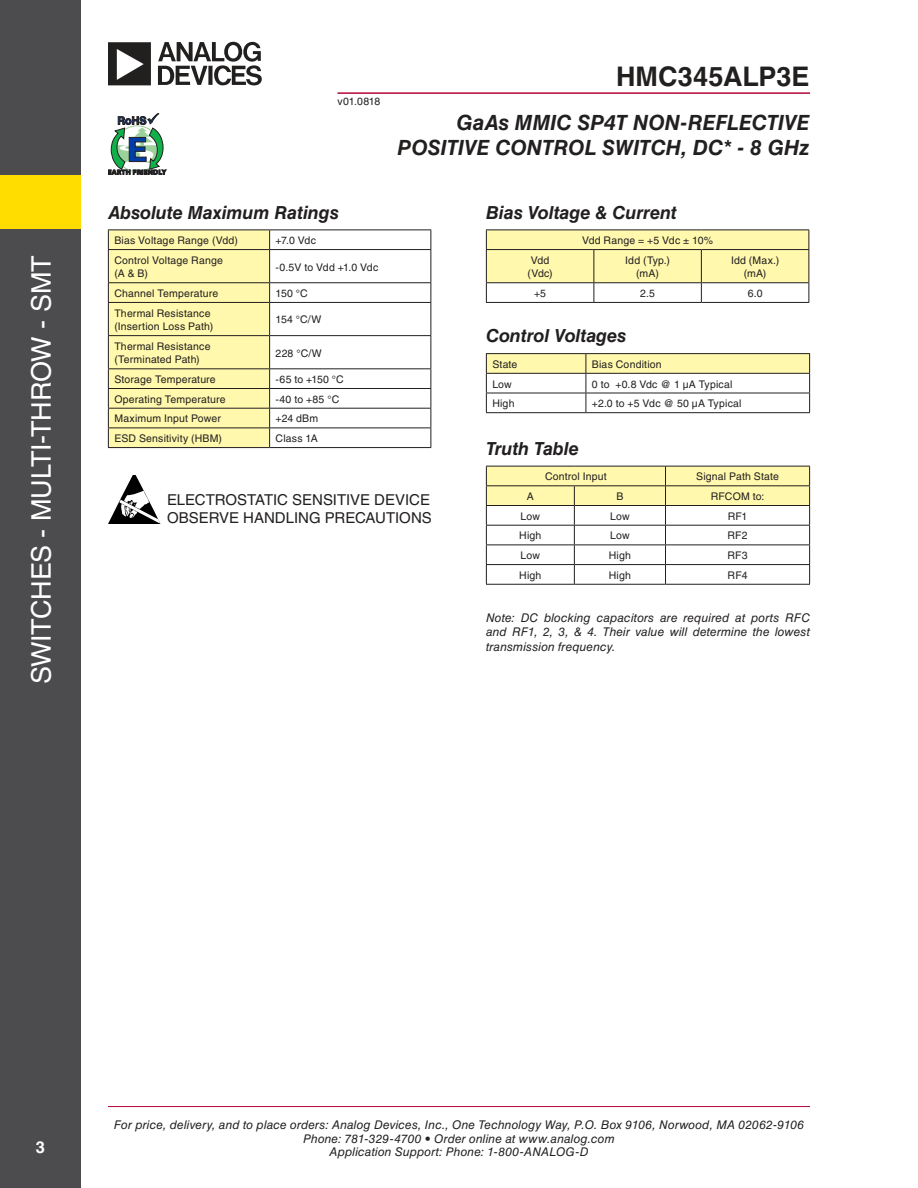
<style>
.page{position:relative;width:918px;height:1188px;background:#fff}
.page>*{position:absolute;margin:0;border:0;box-sizing:border-box;transform-origin:0 0}
.t1{font:27px "Helvetica LT Std";letter-spacing:-.01em;color:#fff}
.t2{font:700 27px "Helvetica LT Std";letter-spacing:.005em;color:#221f1f}
.t3{font:italic 700 21px/25.2px "Helvetica LT Std";color:#221f1f;text-align:right}
.t4{font:italic 700 18px "Helvetica LT Std";letter-spacing:-.005em;color:#221f1f}
.t5{font:700 16.5px "Helvetica LT Std";color:#fff}
.t6{font:15px/18px "Helvetica LT Std";letter-spacing:-.005em;color:#221f1f}
.t7{font:italic 12px/13.5px "Helvetica LT Std";letter-spacing:.01em;color:#221f1f;text-align:center}
.t8{font:10.5px/13.5px "Helvetica LT Std";letter-spacing:.015em;color:#221f1f;text-align:center}
</style>
<div class="page">
<hr style="left:108px;top:1106px;width:702px;height:1px;background:#b20738">
<hr style="left:338px;top:92px;width:472px;height:2px;background:#b20738">
<svg style="left:108px;top:113px;width:58px;height:62px"></svg>
<div style="left:0;top:0;width:81px;height:1188px;background:#4c4c4e"></div>
<div style="left:0;top:175px;width:81px;height:54px;background:#fd0"></div>
<svg style="left:108px;top:42px;width:154px;height:43px"></svg>
<svg style="left:486px;top:466px;width:324px;height:118px"></svg>
<hr style="left:486px;top:584px;width:88px;height:1px;background:#221f1f">
<hr style="left:574px;top:584px;width:92px;height:1px;background:#221f1f">
<hr style="left:666px;top:584px;width:144px;height:1px;background:#221f1f">
<hr style="left:486px;top:229px;width:108px;height:1px;background:#221f1f">
<hr style="left:594px;top:229px;width:107px;height:1px;background:#221f1f">
<hr style="left:701px;top:229px;width:108px;height:1px;background:#221f1f">
<svg style="left:486px;top:230px;width:324px;height:72px"></svg>
<hr style="left:486px;top:302px;width:108px;height:1px;background:#221f1f">
<hr style="left:594px;top:302px;width:107px;height:1px;background:#221f1f">
<hr style="left:701px;top:302px;width:108px;height:1px;background:#221f1f">
<hr style="left:486px;top:353px;width:100px;height:1px;background:#221f1f">
<hr style="left:586px;top:353px;width:224px;height:1px;background:#221f1f">
<svg style="left:486px;top:354px;width:324px;height:58px"></svg>
<hr style="left:486px;top:412px;width:100px;height:1px;background:#221f1f">
<hr style="left:586px;top:412px;width:224px;height:1px;background:#221f1f">
<hr style="left:108px;top:229px;width:162px;height:1px;background:#221f1f">
<hr style="left:270px;top:229px;width:161px;height:1px;background:#221f1f">
<svg style="left:431px;top:230px;width:1px;height:19px"></svg>
<hr style="left:270px;top:249px;width:161px;height:1px;background:#221f1f">
<hr style="left:431px;top:250px;width:1px;height:32px;background:#221f1f">
<hr style="left:270px;top:282px;width:161px;height:1px;background:#221f1f">
<svg style="left:431px;top:283px;width:1px;height:19px"></svg>
<hr style="left:270px;top:302px;width:161px;height:1px;background:#221f1f">
<hr style="left:431px;top:303px;width:1px;height:32px;background:#221f1f">
<hr style="left:270px;top:335px;width:161px;height:1px;background:#221f1f">
<hr style="left:431px;top:336px;width:1px;height:32px;background:#221f1f">
<hr style="left:270px;top:368px;width:161px;height:1px;background:#221f1f">
<hr style="left:270px;top:388px;width:161px;height:1px;background:#221f1f">
<hr style="left:270px;top:408px;width:161px;height:1px;background:#221f1f">
<svg style="left:108px;top:230px;width:162px;height:217px;background:#f4eda6"></svg>
<svg style="left:431px;top:369px;width:1px;height:78px"></svg>
<hr style="left:108px;top:428px;width:162px;height:1px;background:#221f1f">
<hr style="left:270px;top:428px;width:161px;height:1px;background:#221f1f">
<hr style="left:108px;top:447px;width:162px;height:1px;background:#221f1f">
<hr style="left:270px;top:447px;width:161px;height:1px;background:#221f1f">
<svg style="left:108px;top:476px;width:52px;height:48px"></svg>
<h1 class="t1" style="left:31px;top:684px;width:430px;rotate:-90deg">SWITCHES - MULTI-THROW - SMT</h1>
<p class="t8" style="left:338px;top:95px;width:44px">v01.0818</p>
<h1 class="t2" style="left:616px;top:61px;width:195px">HMC345ALP3E</h1>
<h2 class="t3" style="left:398px;top:111px;width:414px">GaAs MMIC SP4T NON-REFLECTIVE<br>POSITIVE CONTROL SWITCH, DC* - 8 GHz</h2>
<h3 class="t4" style="left:108px;top:205px;width:232px">Absolute Maximum Ratings</h3>
<p class="t8" style="left:114px;top:235px;width:125px">Bias Voltage Range (Vdd)</p>
<p class="t8" style="left:276px;top:235px;width:42px">+7.0 Vdc</p>
<p class="t8" style="left:114px;top:254px;width:110px;text-align:left">Control Voltage Range (A &amp; B)</p>
<p class="t8" style="left:276px;top:261px;width:104px">-0.5V to Vdd +1.0 Vdc</p>
<p class="t8" style="left:114px;top:288px;width:105px">Channel Temperature</p>
<p class="t8" style="left:276px;top:288px;width:34px">150 °C</p>
<p class="t8" style="left:114px;top:307px;width:100px;text-align:left">Thermal Resistance (Insertion Loss Path)</p>
<p class="t8" style="left:276px;top:314px;width:47px">154 °C/W</p>
<p class="t8" style="left:114px;top:340px;width:98px;text-align:left">Thermal Resistance (Terminated Path)</p>
<p class="t8" style="left:276px;top:347px;width:48px">228 °C/W</p>
<p class="t8" style="left:114px;top:374px;width:103px">Storage Temperature</p>
<p class="t8" style="left:276px;top:374px;width:70px">-65 to +150 °C</p>
<p class="t8" style="left:114px;top:393px;width:113px">Operating Temperature</p>
<p class="t8" style="left:276px;top:393px;width:65px">-40 to +85 °C</p>
<p class="t8" style="left:114px;top:413px;width:108px">Maximum Input Power</p>
<p class="t8" style="left:276px;top:413px;width:44px">+24 dBm</p>
<p class="t8" style="left:114px;top:433px;width:109px">ESD Sensitivity (HBM)</p>
<p class="t8" style="left:276px;top:433px;width:44px">Class 1A</p>
<h3 class="t4" style="left:486px;top:205px;width:192px">Bias Voltage &amp; Current</h3>
<p class="t8" style="left:582px;top:235px;width:133px">Vdd Range = +5 Vdc ± 10%</p>
<p class="t8" style="left:528px;top:254px;width:27px">Vdd (Vdc)</p>
<p class="t8" style="left:625px;top:254px;width:46px">Idd (Typ.) (mA)</p>
<p class="t8" style="left:731px;top:254px;width:50px">Idd (Max.) (mA)</p>
<p class="t8" style="left:534px;top:288px;width:14px">+5</p>
<p class="t8" style="left:640px;top:288px;width:16px">2.5</p>
<p class="t8" style="left:748px;top:288px;width:16px">6.0</p>
<h3 class="t4" style="left:486px;top:329px;width:142px">Control Voltages</h3>
<p class="t8" style="left:492px;top:358px;width:27px">State</p>
<p class="t8" style="left:592px;top:358px;width:71px">Bias Condition</p>
<p class="t8" style="left:492px;top:378px;width:21px">Low</p>
<p class="t8" style="left:592px;top:378px;width:142px">0 to +0.8 Vdc @ 1 µA Typical</p>
<p class="t8" style="left:492px;top:398px;width:24px">High</p>
<p class="t8" style="left:592px;top:398px;width:151px">+2.0 to +5 Vdc @ 50 µA Typical</p>
<h3 class="t4" style="left:486px;top:442px;width:94px">Truth Table</h3>
<p class="t8" style="left:545px;top:471px;width:63px">Control Input</p>
<p class="t8" style="left:696px;top:471px;width:84px">Signal Path State</p>
<h3 class="t6" style="left:167px;top:492px;width:266px">ELECTROSTATIC SENSITIVE DEVICE<br>OBSERVE HANDLING PRECAUTIONS</h3>
<p class="t8" style="left:527px;top:491px;width:9px">A</p>
<p class="t8" style="left:616px;top:491px;width:9px">B</p>
<p class="t8" style="left:711px;top:491px;width:55px">RFCOM to:</p>
<p class="t8" style="left:521px;top:510px;width:21px">Low</p>
<p class="t8" style="left:610px;top:510px;width:21px">Low</p>
<p class="t8" style="left:728px;top:510px;width:21px">RF1</p>
<p class="t8" style="left:519px;top:530px;width:24px">High</p>
<p class="t8" style="left:610px;top:530px;width:21px">Low</p>
<p class="t8" style="left:728px;top:530px;width:22px">RF2</p>
<p class="t8" style="left:521px;top:550px;width:21px">Low</p>
<p class="t8" style="left:609px;top:550px;width:24px">High</p>
<p class="t8" style="left:728px;top:550px;width:22px">RF3</p>
<p class="t8" style="left:519px;top:569px;width:24px">High</p>
<p class="t8" style="left:609px;top:569px;width:24px">High</p>
<p class="t8" style="left:728px;top:569px;width:21px">RF4</p>
<p class="t7" style="left:486px;top:612px;width:326px;line-height:14.4px;text-align:justify">Note: DC blocking capacitors are required at ports RFC and RF1, 2, 3, &amp; 4. Their value will determine the lowest transmission frequency.</p>
<h3 class="t5" style="left:36px;top:1138px;width:11px">3</h3>
<p class="t7" style="left:114px;top:1119px;width:692px">For price, delivery, and to place orders: Analog Devices, Inc., One Technology Way, P.O. Box 9106, Norwood, MA 02062-9106<br>Phone: 781-329-4700 • Order online at www.analog.com<br>Application Support: Phone: 1-800-ANALOG-D</p>
</div>
